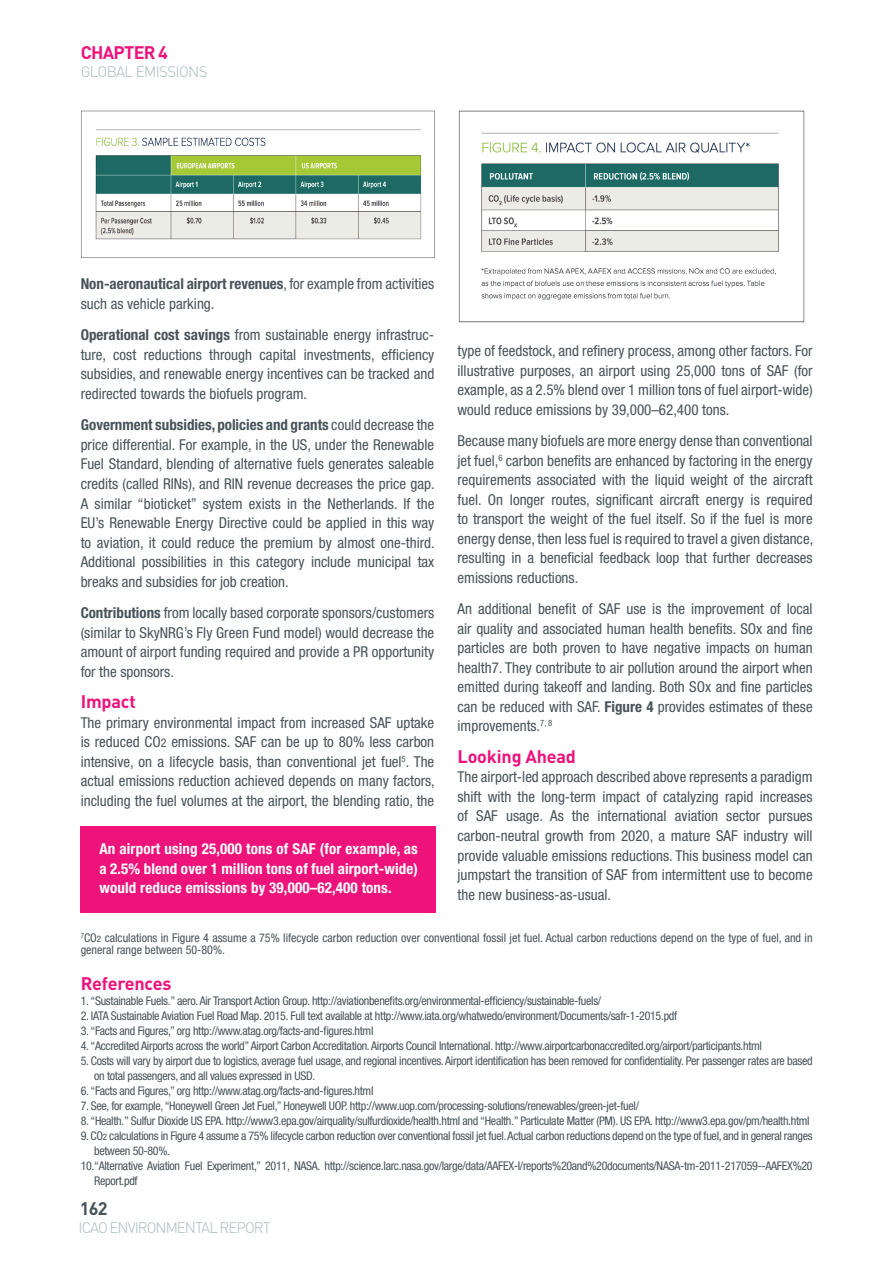
<style>
.page{position:relative;width:893px;height:1263px;background:#fff}
.page>*{position:absolute;margin:0;border:0;box-sizing:border-box;transform-origin:0 0}
.t1{font:700 18px "DIN Pro";letter-spacing:-.01em;color:#ed137b}
.t2{font:700 18px "DIN Pro";letter-spacing:-.04em;color:#ed137b}
.t3{font:700 18px "DIN Pro";color:#475359}
.t4{font:condensed 15px/19.5px "Helvetica Neue";color:#475359;text-align:justify}
.t5{font:700 condensed 15px/19.5px "Helvetica Neue";letter-spacing:.01em;color:#fff;text-align:justify}
.t6{font:300 15px "DIN Pro";letter-spacing:-.065em;color:#a8babb}
.t7{font:300 15px "DIN Pro";letter-spacing:-.04em;color:#a8babb}
.t8{font:condensed 12px/15px "Helvetica Neue";letter-spacing:-.025em;color:#475359}
.t9{font:condensed 12px/12px "Helvetica Neue";color:#475359}
.s1{font-weight:700}
.s2{font-size:12px}
.s3{font-size:9px}
</style>
<div class="page">
<img style="left:81px;top:110px;width:354px;height:148px">
<img style="left:458px;top:110px;width:347px;height:213px">
<div style="left:80px;top:826px;width:355px;height:86px;background:#ed137b"></div>
<p class="t2" style="left:81px;top:40px;width:89px">CHAPTER 4</p>
<p class="t7" style="left:81px;top:61px;width:128px">GLOBAL EMISSIONS</p>
<p class="t4" style="left:81px;top:274px;width:355px"><span class="s1">Non-aeronautical airport revenues</span>, for example from activities such as vehicle parking.</p>
<p class="t4" style="left:81px;top:325px;width:355px"><span class="s1">Operational cost savings</span> from sustainable energy infrastruc&shy;ture, cost reductions through capital investments, efficiency subsidies, and renewable energy incentives can be tracked and redirected towards the biofuels program.</p>
<p class="t4" style="left:81px;top:415px;width:356px"><span class="s1">Government subsidies, policies and grants</span> could decrease the price differential. For example, in the US, under the Renewable Fuel Standard, blending of alternative fuels generates saleable credits (called RINs), and RIN revenue decreases the price gap.<br>A similar “bioticket” system exists in the Netherlands. If the EU’s Renewable Energy Directive could be applied in this way to aviation, it could reduce the premium by almost one-third.<br>Additional possibilities in this category include municipal tax breaks and subsidies for job creation.</p>
<p class="t4" style="left:81px;top:603px;width:355px"><span class="s1">Contributions</span> from locally based corporate sponsors/customers (similar to SkyNRG’s Fly Green Fund model) would decrease the amount of airport funding required and provide a PR opportunity for the sponsors.</p>
<p class="t1" style="left:81px;top:689px;width:57px">Impact</p>
<p class="t4" style="left:81px;top:712px;width:356px">The primary environmental impact from increased SAF uptake is reduced CO<span class="s2">2</span> emissions. SAF can be up to 80% less carbon intensive, on a lifecycle basis, than conventional jet fuel<sup>5</sup>. The actual emissions reduction achieved depends on many factors, including the fuel volumes at the airport, the blending ratio, the</p>
<p class="t5" style="left:99px;top:839px;width:320px">An airport using 25,000 tons of SAF (for example, as a 2.5% blend over 1 million tons of fuel airport-wide) would reduce emissions by 39,000–62,400 tons.</p>
<p class="t4" style="left:457px;top:341px;width:357px">type of feedstock, and refinery process, among other factors. For illustrative purposes, an airport using 25,000 tons of SAF (for example, as a 2.5% blend over 1 million tons of fuel airport-wide) would reduce emissions by 39,000–62,400 tons.</p>
<p class="t4" style="left:457px;top:431px;width:357px">Because many biofuels are more energy dense than conventional jet fuel,<sup>6</sup> carbon benefits are enhanced by factoring in the energy requirements associated with the liquid weight of the aircraft fuel. On longer routes, significant aircraft energy is required to transport the weight of the fuel itself. So if the fuel is more energy dense, then less fuel is required to travel a given distance, resulting in a beneficial feedback loop that further decreases emissions reductions.</p>
<p class="t4" style="left:457px;top:599px;width:357px">An additional benefit of SAF use is the improvement of local air quality and associated human health benefits. SOx and fine particles are both proven to have negative impacts on human health7. They contribute to air pollution around the airport when emitted during takeoff and landing. Both SOx and fine particles can be reduced with SAF. <span class="s1">Figure 4</span> provides estimates of these improvements.<sup>7,</sup> <sup>8</sup></p>
<p class="t1" style="left:458px;top:744px;width:120px">Looking Ahead</p>
<p class="t4" style="left:458px;top:767px;width:357px">The airport-led approach described above represents a paradigm shift with the long-term impact of catalyzing rapid increases of SAF usage. As the international aviation sector pursues carbon-neutral growth from 2020, a mature SAF industry will provide valuable emissions reductions. This business model can jumpstart the transition of SAF from intermittent use to become the new business-as-usual.</p>
<p class="t9" style="left:81px;top:932px;width:733px"><sup>7</sup>CO<span class="s3">2</span> calculations in Figure 4 assume a 75% lifecycle carbon reduction over conventional fossil jet fuel. Actual carbon reductions depend on the type of fuel, and in general range between 50-80%.</p>
<p class="t1" style="left:81px;top:971px;width:92px">References</p>
<p class="t8" style="left:81px;top:993px;width:522px">1. “Sustainable Fuels.” aero. Air Transport Action Group. http://aviationbenefits.org/environmental-efficiency/sustainable-fuels/</p>
<p class="t8" style="left:81px;top:1008px;width:598px">2. IATA Sustainable Aviation Fuel Road Map. 2015. Full text available at http://www.iata.org/whatwedo/environment/Documents/safr-1-2015.pdf</p>
<p class="t8" style="left:81px;top:1023px;width:294px">3. “Facts and Figures,” org http://www.atag.org/facts-and-figures.html</p>
<p class="t8" style="left:81px;top:1038px;width:683px">4. “Accredited Airports across the world” Airport Carbon Accreditation. Airports Council International. http://www.airportcarbonaccredited.org/airport/participants.html</p>
<p class="t8" style="left:94px;top:1053px;width:720px;text-indent:-14px">5. Costs will vary by airport due to logistics, average fuel usage, and regional incentives. Airport identification has been removed for confidentiality. Per passenger rates are based on total passengers, and all values expressed in USD.</p>
<p class="t8" style="left:81px;top:1083px;width:294px">6. “Facts and Figures,” org http://www.atag.org/facts-and-figures.html</p>
<p class="t8" style="left:81px;top:1098px;width:560px">7. See, for example, “Honeywell Green Jet Fuel,” Honeywell UOP. http://www.uop.com/processing-solutions/renewables/green-jet-fuel/</p>
<p class="t8" style="left:81px;top:1113px;width:730px">8. “Health.” Sulfur Dioxide US EPA. http://www3.epa.gov/airquality/sulfurdioxide/health.html and “Health.” Particulate Matter (PM). US EPA. http://www3.epa.gov/pm/health.html</p>
<p class="t8" style="left:81px;top:1128px;width:733px">9. CO<span class="s3">2</span> calculations in Figure 4 assume a 75% lifecycle carbon reduction over conventional fossil jet fuel. Actual carbon reductions depend on the type of fuel, and in general ranges</p>
<p class="t8" style="left:94px;top:1143px;width:77px">between 50-80%.</p>
<p class="t8" style="left:81px;top:1158px;width:733px">10.“Alternative Aviation Fuel Experiment,” 2011, NASA. http://science.larc.nasa.gov/large/data/AAFEX-I/reports%20and%20documents/NASA-tm-2011-217059--AAFEX%20</p>
<p class="t8" style="left:94px;top:1173px;width:45px">Report.pdf</p>
<p class="t3" style="left:80px;top:1196px;width:29px">162</p>
<p class="t6" style="left:79px;top:1218px;width:194px">ICAO ENVIRONMENTAL REPORT</p>
</div>
